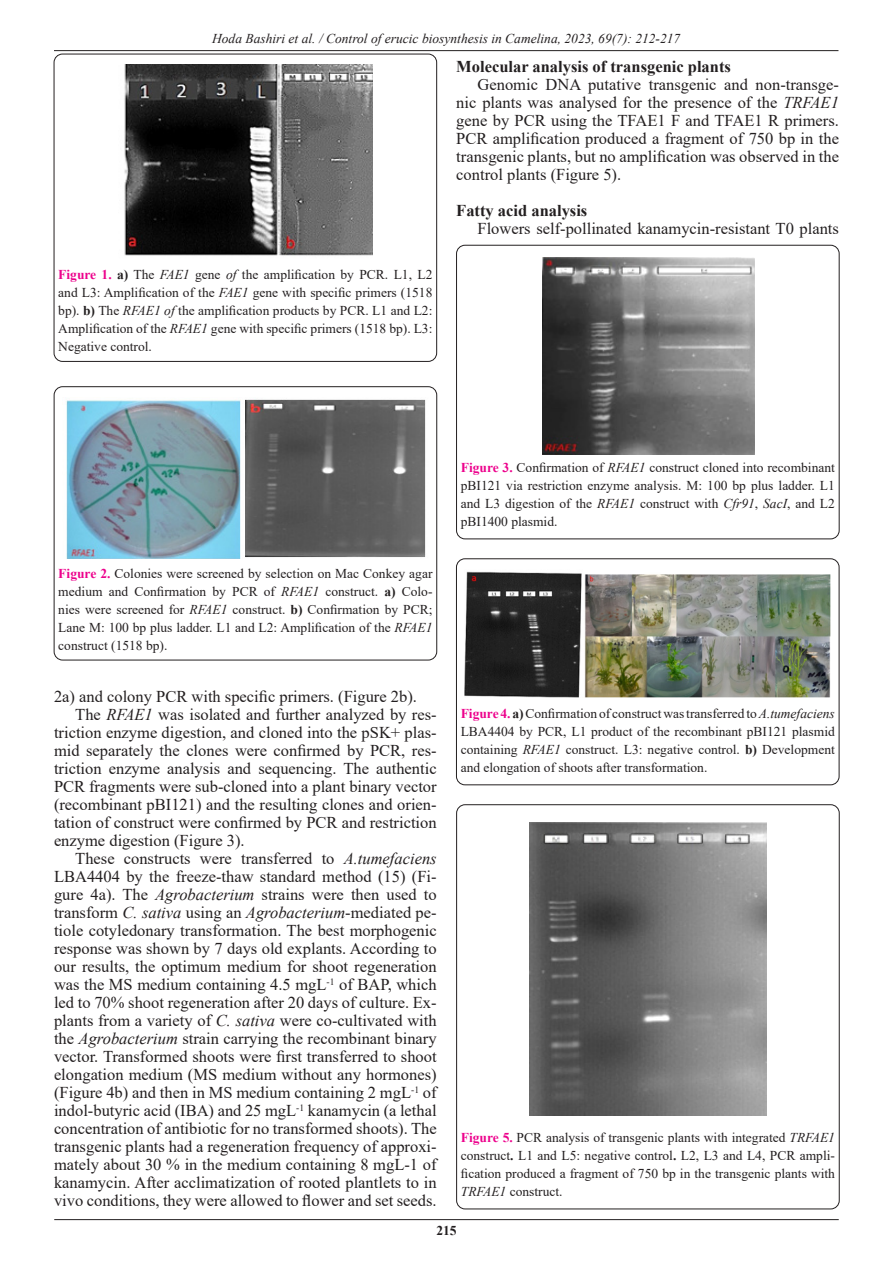
<style>
.page{position:relative;width:893px;height:1263px;background:#fff}
.page>*{position:absolute;margin:0;border:0;box-sizing:border-box;transform-origin:0 0}
.t1{font:16.5px/18px "Times New Roman";color:#231f20;text-align:justify}
.t2{font:700 16.5px "Times New Roman";color:#231f20}
.t3{font:13.5px/18px "Times New Roman";color:#231f20;text-align:justify}
.t4{font:italic 13.5px "Times New Roman";color:#231f20}
.t5{font:700 13.5px "Times New Roman";color:#231f20}
.s1{font-weight:700;color:#ed028c}
.s2{font-weight:700}
.s3{font-style:italic}
</style>
<div class="page">
<hr style="left:54px;top:50px;width:784px;height:1px;background:#231f20">
<hr style="left:54px;top:1219px;width:785px;height:1px;background:#231f20">
<div style="left:54px;top:54px;width:383px;height:307px;border:1px solid #231f20;border-radius:9px"></div>
<img style="left:124px;top:65px;width:249px;height:191px">
<div style="left:54px;top:387px;width:383px;height:273px;border:1px solid #231f20;border-radius:9px"></div>
<img style="left:66px;top:399px;width:360px;height:160px">
<div style="left:456px;top:245px;width:383px;height:294px;border:1px solid #231f20;border-radius:9px"></div>
<img style="left:542px;top:258px;width:212px;height:197px">
<div style="left:456px;top:559px;width:383px;height:226px;border:1px solid #231f20;border-radius:9px"></div>
<img style="left:464px;top:571px;width:366px;height:127px">
<img style="left:529px;top:822px;width:237px;height:294px">
<p class="t4" style="left:212px;top:29px;width:470px">Hoda Bashiri et al. / Control of erucic biosynthesis in Camelina, 2023, 69(7): 212-217</p>
<p class="t3" style="left:58px;top:265px;width:376px"><span class="s1">Figure 1.</span> <span class="s2">a)</span> The <span class="s3">FAE1</span> gene <span class="s3">of</span> the amplification by PCR. L1, L2 and L3: Amplification of the <span class="s3">FAE1</span> gene with specific primers (1518 bp). <span class="s2">b)</span> The <span class="s3">RFAE1 of</span> the amplification products by PCR. L1 and L2:<br>Amplification of the <span class="s3">RFAE1</span> gene with specific primers (1518 bp). L3:<br>Negative control.</p>
<p class="t2" style="left:456px;top:55px;width:276px">Molecular analysis of transgenic plants</p>
<p class="t1" style="left:456px;top:75px;width:384px;text-indent:21px">Genomic DNA putative transgenic and non-transge&shy;nic plants was analysed for the presence of the <span class="s3">TRFAE1 </span>gene by PCR using the TFAE1 F and TFAE1 R primers.<br>PCR amplification produced a fragment of 750 bp in the transgenic plants, but no amplification was observed in the control plants (Figure 5).</p>
<p class="t2" style="left:456px;top:199px;width:133px">Fatty acid analysis</p>
<p class="t1" style="left:477px;top:219px;width:363px">Flowers self-pollinated kanamycin-resistant T0 plants</p>
<p class="t3" style="left:58px;top:564px;width:376px"><span class="s1">Figure 2.</span> Colonies were screened by selection on Mac Conkey agar medium and Confirmation by PCR of <span class="s3">RFAE1</span> construct. <span class="s2">a)</span> Colo&shy;nies were screened for <span class="s3">RFAE1</span> construct. <span class="s2">b)</span> Confirmation by PCR; Lane M: 100 bp plus ladder. L1 and L2: Amplification of the <span class="s3">RFAE1 </span>construct (1518 bp).</p>
<p class="t1" style="left:54px;top:687px;width:364px">2a) and colony PCR with specific primers. (Figure 2b).</p>
<p class="t1" style="left:54px;top:705px;width:384px;text-indent:21px">The <span class="s3">RFAE1</span> was isolated and further analyzed by res&shy;triction enzyme digestion, and cloned into the pSK+ plas&shy;mid separately the clones were confirmed by PCR, res&shy;triction enzyme analysis and sequencing. The authentic PCR fragments were sub-cloned into a plant binary vector (recombinant pBI121) and the resulting clones and orien&shy;tation of construct were confirmed by PCR and restriction enzyme digestion (Figure 3).</p>
<p class="t1" style="left:54px;top:849px;width:384px;text-indent:21px">These constructs were transferred to <span class="s3">A.tumefaciens </span>LBA4404 by the freeze-thaw standard method (15) (Fi&shy;gure 4a). The <span class="s3">Agrobacterium</span> strains were then used to transform <span class="s3">C. sativa</span> using an <span class="s3">Agrobacterium</span>-mediated pe&shy;tiole cotyledonary transformation. The best morphogenic response was shown by 7 days old explants. According to our results, the optimum medium for shoot regeneration was the MS medium containing 4.5 mgL<sup>-1</sup> of BAP, which led to 70% shoot regeneration after 20 days of culture. Ex&shy;plants from a variety of <span class="s3">C. sativa</span> were co-cultivated with the <span class="s3">Agrobacterium</span> strain carrying the recombinant binary vector. Transformed shoots were first transferred to shoot elongation medium (MS medium without any hormones) (Figure 4b) and then in MS medium containing 2 mgL<sup>-1</sup> of indol-butyric acid (IBA) and 25 mgL<sup>-1</sup> kanamycin (a lethal concentration of antibiotic for no transformed shoots). The transgenic plants had a regeneration frequency of approxi&shy;mately about 30 % in the medium containing 8 mgL-1 of kanamycin. After acclimatization of rooted plantlets to in vivo conditions, they were allowed to flower and set seeds.</p>
<p class="t3" style="left:461px;top:458px;width:376px"><span class="s1">Figure 3.</span> Confirmation of <span class="s3">RFAE1</span> construct cloned into recombinant pBI121 via restriction enzyme analysis. M: 100 bp plus ladder. L1 and L3 digestion of the <span class="s3">RFAE1</span> construct with <span class="s3">Cfr91</span>, <span class="s3">SacI</span>, and L2 pBI1400 plasmid.</p>
<p class="t3" style="left:461px;top:704px;width:376px"><span class="s1">Figure 4.</span> <span class="s2">a)</span> Confirmation of construct was transferred to <span class="s3">A.tumefaciens </span>LBA4404 by PCR, L1 product of the recombinant pBI121 plasmid containing <span class="s3">RFAE1</span> construct. L3: negative control. <span class="s2">b)</span> Development and elongation of shoots after transformation.</p>
<p class="t3" style="left:461px;top:1128px;width:376px"><span class="s1">Figure 5.</span> PCR analysis of transgenic plants with integrated <span class="s3">TRFAE1 </span>construct<span class="s2">.</span> L1 and L5: negative control<span class="s2">.</span> L2, L3 and L4, PCR ampli&shy;fication produced a fragment of 750 bp in the transgenic plants with <span class="s3">TRFAE1</span> construct.</p>
<p class="t5" style="left:436px;top:1220px;width:22px">215</p>
</div>
